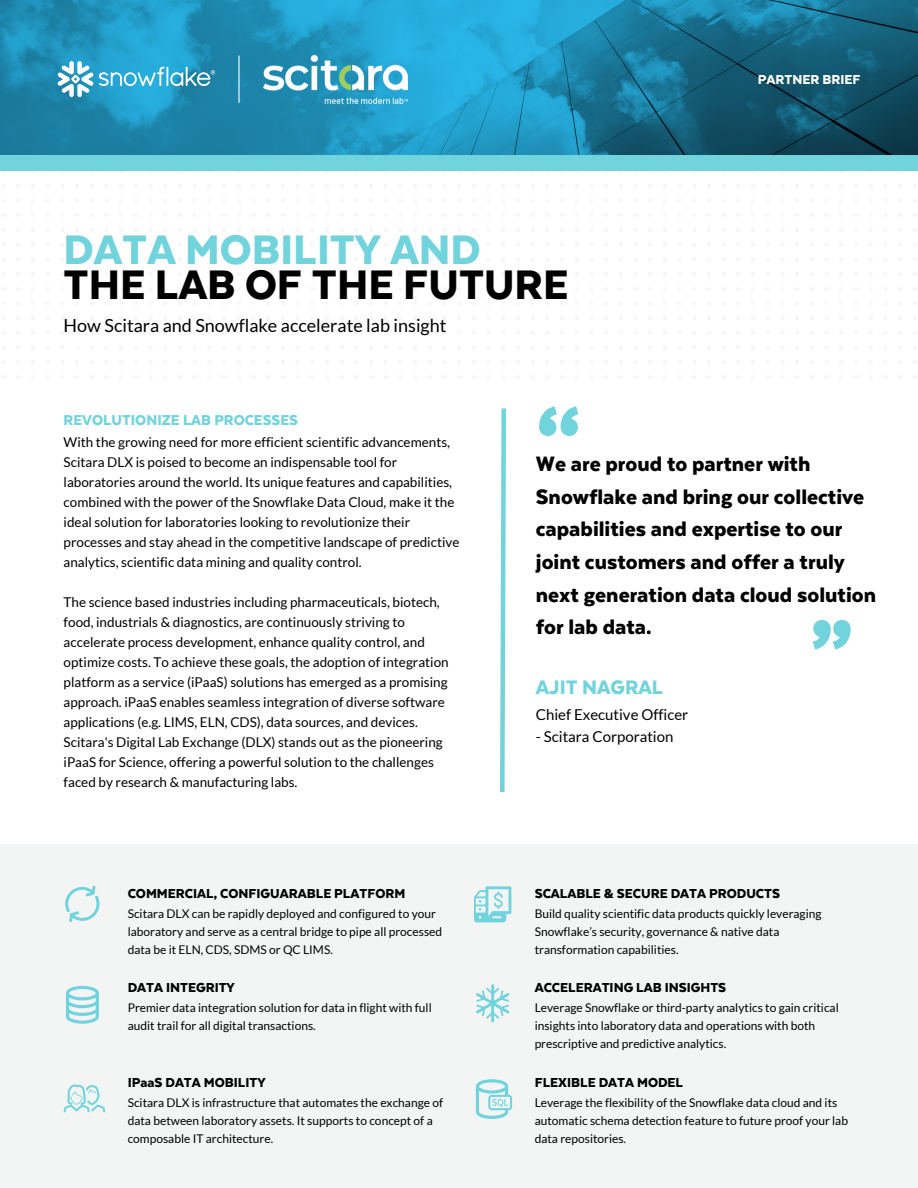
<style>
.page{position:relative;width:918px;height:1188px;background:#fff}
.page>*{position:absolute;margin:0;border:0;box-sizing:border-box;transform-origin:0 0}
.t1{font:900 108px "Texta";color:#71d3dc}
.t2{font:900 47.55px "Texta";color:#000}
.t3{font:900 47.55px "Texta";color:#71d3dc}
.t4{font:900 24px/32.7px "Texta";color:#000}
.t5{font:900 22.5px "Texta";color:#71d3dc}
.t6{font:18px "Lato";color:#000}
.t7{font:900 16.5px "Texta";color:#71d3dc}
.t8{font:900 15px "Texta";color:#000}
.t9{font:15px "Lato";color:#000}
.t10{font:900 15px "Texta";color:#fff}
.t11{font:13.5px/20px "Lato";color:#000}
.t12{font:12px/18px "Lato";color:#000}
</style>
<div class="page">
<img style="left:0;top:0;width:918px;height:156px">
<svg style="left:58px;top:61px;width:157px;height:36px;background:#4fb0d2"></svg>
<hr style="left:238px;top:56px;width:2px;height:47px;background:#fff">
<div style="left:0;top:156px;width:918px;height:15px;background:#71d3dc"></div>
<svg style="left:500px;top:408px;width:6px;height:385px;background:#94dde4"></svg>
<div style="left:0;top:845px;width:918px;height:343px;background:#f3f5f5"></div>
<svg style="left:65px;top:886px;width:34px;height:36px"></svg>
<svg style="left:66px;top:986px;width:33px;height:38px"></svg>
<svg style="left:64px;top:1084px;width:41px;height:28px"></svg>
<svg style="left:476px;top:984px;width:33px;height:38px"></svg>
<svg style="left:476px;top:1079px;width:36px;height:40px"></svg>
<svg style="left:474px;top:886px;width:37px;height:36px"></svg>
<img style="left:263px;top:56px;width:144px;height:48px">
<p class="t3" style="left:64px;top:214px;width:419px">DATA MOBILITY AND</p>
<p class="t2" style="left:64px;top:249px;width:506px">THE LAB OF THE FUTURE</p>
<p class="t6" style="left:64px;top:314px;width:384px">How Scitara and Snowflake accelerate lab insight</p>
<p class="t10" style="left:758px;top:68px;width:104px">PARTNER BRIEF</p>
<p class="t7" style="left:64px;top:408px;width:236px">REVOLUTIONIZE LAB PROCESSES</p>
<p class="t11" style="left:64px;top:432px;width:397px">With the growing need for more efficient scientific advancements, Scitara DLX is poised to become an indispensable tool for laboratories around the world. Its unique features and capabilities, combined with the power of the Snowflake Data Cloud, make it the ideal solution for laboratories looking to revolutionize their processes and stay ahead in the competitive landscape of predictive analytics, scientific data mining and quality control.</p>
<p class="t11" style="left:64px;top:592px;width:387px">The science based industries including pharmaceuticals, biotech, food, industrials &amp; diagnostics, are continuously striving to accelerate process development, enhance quality control, and optimize costs. To achieve these goals, the adoption of integration platform as a service (iPaaS) solutions has emerged as a promising approach. iPaaS enables seamless integration of diverse software applications (e.g. LIMS, ELN, CDS), data sources, and devices.<br>Scitara's Digital Lab Exchange (DLX) stands out as the pioneering iPaaS for Science, offering a powerful solution to the challenges faced by research &amp; manufacturing labs.</p>
<p class="t8" style="left:128px;top:882px;width:279px">COMMERCIAL, CONFIGUARABLE PLATFORM</p>
<p class="t12" style="left:128px;top:904px;width:316px">Scitara DLX can be rapidly deployed and configured to your laboratory and serve as a central bridge to pipe all processed data be it ELN, CDS, SDMS or QC LIMS.</p>
<p class="t8" style="left:128px;top:977px;width:109px">DATA INTEGRITY</p>
<p class="t12" style="left:128px;top:999px;width:306px">Premier data integration solution for data in flight with full audit trail for all digital transactions.</p>
<p class="t8" style="left:128px;top:1071px;width:139px">IPaaS DATA MOBILITY</p>
<p class="t12" style="left:128px;top:1093px;width:317px">Scitara DLX is infrastructure that automates the exchange of data between laboratory assets. It supports to concept of a composable IT architecture.</p>
<p class="t1" style="left:536px;top:358px;width:48px">“</p>
<p class="t4" style="left:536px;top:446px;width:342px">We are proud to partner with<br>Snowflake and bring our collective capabilities and expertise to our joint customers and offer a truly next generation data cloud solution for lab data.</p>
<p class="t1" style="left:809px;top:571px;width:46px">”</p>
<p class="t5" style="left:536px;top:670px;width:129px">AJIT NAGRAL</p>
<p class="t9" style="left:536px;top:705px;width:154px">Chief Executive Officer</p>
<p class="t9" style="left:536px;top:728px;width:139px">- Scitara Corporation</p>
<p class="t8" style="left:535px;top:882px;width:247px">SCALABLE &amp; SECURE DATA PRODUCTS</p>
<p class="t12" style="left:535px;top:904px;width:288px">Build quality scientific data products quickly leveraging<br>Snowflake’s security, governance &amp; native data transformation capabilities.</p>
<p class="t8" style="left:535px;top:977px;width:193px">ACCELERATING LAB INSIGHTS</p>
<p class="t12" style="left:535px;top:999px;width:306px">Leverage Snowflake or third-party analytics to gain critical insights into laboratory data and operations with both prescriptive and predictive analytics.</p>
<p class="t8" style="left:535px;top:1071px;width:150px">FLEXIBLE DATA MODEL</p>
<p class="t12" style="left:535px;top:1093px;width:315px">Leverage the flexibility of the Snowflake data cloud and its automatic schema detection feature to future proof your lab data repositories.</p>
</div>
